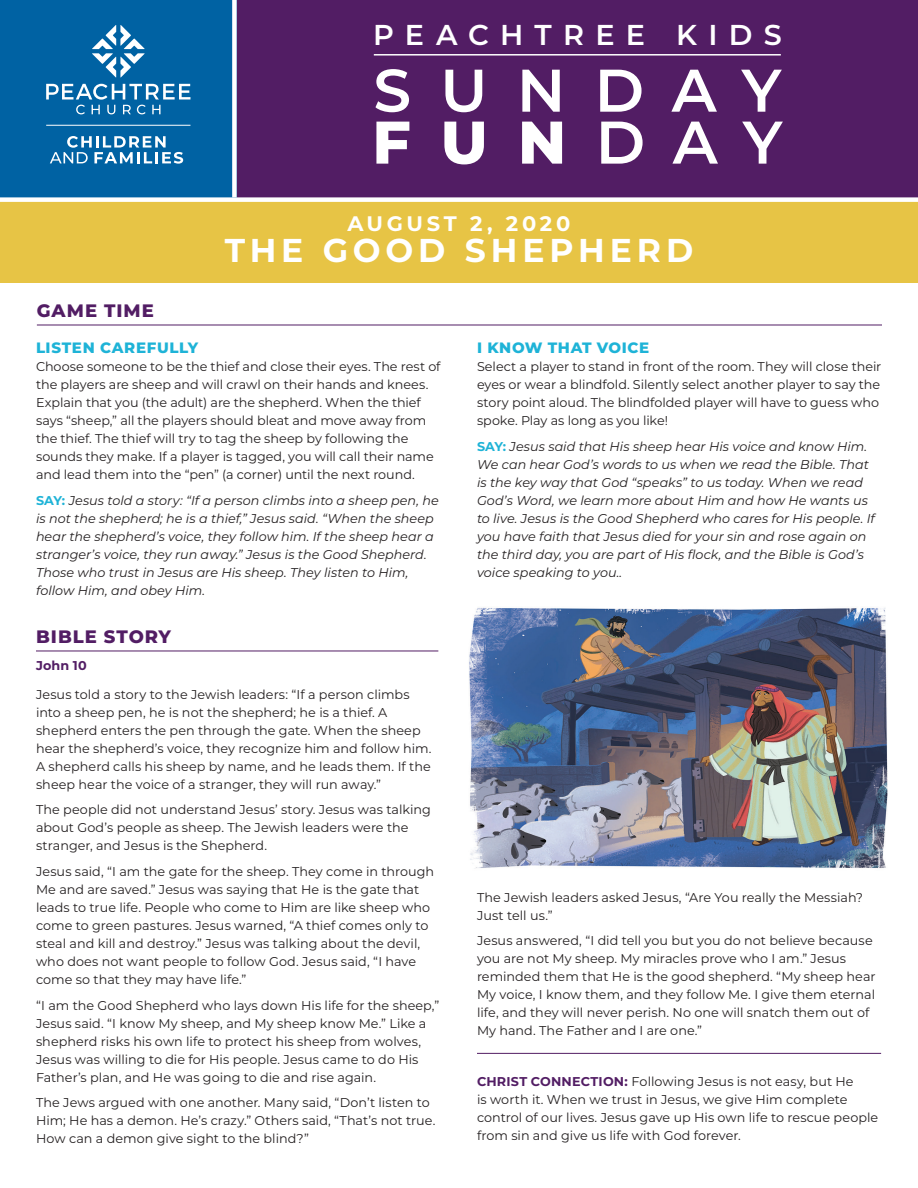
<style>
.page{position:relative;width:918px;height:1188px;background:#fff}
.page>*{position:absolute;margin:0;border:0;box-sizing:border-box;transform-origin:0 0}
.t1{font:600 60px/51.9px "Montserrat";letter-spacing:.485em;color:#fff}
.t2{font:700 33px "Montserrat";letter-spacing:.15em;color:#fff}
.t3{font:600 28.65px "Montserrat";letter-spacing:.39em;color:#fff}
.t4{font:700 21px "Montserrat";letter-spacing:.175em;color:#fff}
.t5{font:800 18px "Montserrat";letter-spacing:.055em;color:#521d64}
.t6{font:800 15px "Montserrat";letter-spacing:.045em;color:#1eb3d7}
.t7{font:12.75px/18px "Montserrat";color:#231f20}
.t8{font:italic 12.75px/18px "Montserrat";color:#231f20}
.t9{font:700 12.75px "Montserrat";letter-spacing:.01em;color:#521d64}
.s1{font-weight:800}
.s2{font-weight:700;font-style:normal;color:#1eb3d7}
.s3{font-weight:700;color:#521d64}
</style>
<div class="page">
<div style="left:0;top:200px;width:918px;height:83px;background:#e7c445"></div>
<div style="left:217px;top:0;width:701px;height:197px;background:#521d64"></div>
<div style="left:0;top:0;width:237px;height:197px;background:#0062a3"></div>
<svg style="left:92px;top:25px;width:53px;height:53px"></svg>
<svg style="left:46px;top:84px;width:144px;height:30px"></svg>
<hr style="left:46px;top:125px;width:144px;height:1px;background:#fff">
<svg style="left:50px;top:136px;width:133px;height:28px"></svg>
<hr style="left:37px;top:325px;width:845px;height:1px;background:#521d64">
<hr style="left:36px;top:651px;width:402px;height:1px;background:#521d64">
<div style="left:0;top:197px;width:918px;height:5px;background:#fff"></div>
<div style="left:232px;top:0;width:5px;height:197px;background:#fff"></div>
<hr style="left:374px;top:54px;width:407px;height:2px;background:#fff">
<img style="left:469px;top:607px;width:419px;height:262px">
<hr style="left:477px;top:1053px;width:404px;height:1px;background:#521d64">
<h3 class="t3" style="left:373px;top:15px;width:410px">PEACHTREE KIDS</h3>
<h1 class="t1" style="left:372px;top:62px;width:412px">SUNDAY<br><span class="s1">FUN</span>DAY</h1>
<h3 class="t5" style="left:37px;top:298px;width:118px">GAME TIME</h3>
<h3 class="t4" style="left:348px;top:208px;width:224px">AUGUST 2, 2020</h3>
<h2 class="t2" style="left:225px;top:227px;width:470px">THE GOOD SHEPHERD</h2>
<p class="t6" style="left:36px;top:337px;width:164px">LISTEN CAREFULLY</p>
<p class="t7" style="left:36px;top:357px;width:406px">Choose someone to be the thief and close their eyes. The rest of the players are sheep and will crawl on their hands and knees.<br>Explain that you (the adult) are the shepherd. When the thief says “sheep,” all the players should bleat and move away from the thief. The thief will try to tag the sheep by following the sounds they make. If a player is tagged, you will call their name and lead them into the “pen” (a corner) until the next round.</p>
<p class="t8" style="left:36px;top:491px;width:404px"><span class="s2">SAY:</span> Jesus told a story: “If a person climbs into a sheep pen, he is not the shepherd; he is a thief,” Jesus said. “When the sheep hear the shepherd’s voice, they follow him. If the sheep hear a stranger’s voice, they run away.” Jesus is the Good Shepherd.<br>Those who trust in Jesus are His sheep. They listen to Him, follow Him, and obey Him.</p>
<h3 class="t5" style="left:36px;top:624px;width:137px">BIBLE STORY</h3>
<p class="t9" style="left:36px;top:656px;width:52px">John 10</p>
<p class="t7" style="left:36px;top:685px;width:397px">Jesus told a story to the Jewish leaders: “If a person climbs into a sheep pen, he is not the shepherd; he is a thief. A shepherd enters the pen through the gate. When the sheep hear the shepherd’s voice, they recognize him and follow him.<br>A shepherd calls his sheep by name, and he leads them. If the sheep hear the voice of a stranger, they will run away.”</p>
<p class="t7" style="left:36px;top:801px;width:396px">The people did not understand Jesus’ story. Jesus was talking about God’s people as sheep. The Jewish leaders were the stranger, and Jesus is the Shepherd.</p>
<p class="t7" style="left:36px;top:862px;width:400px">Jesus said, “I am the gate for the sheep. They come in through Me and are saved.” Jesus was saying that He is the gate that leads to true life. People who come to Him are like sheep who come to green pastures. Jesus warned, “A thief comes only to steal and kill and destroy.” Jesus was talking about the devil, who does not want people to follow God. Jesus said, “I have come so that they may have life.”</p>
<p class="t7" style="left:36px;top:996px;width:405px">“I am the Good Shepherd who lays down His life for the sheep,” Jesus said. “I know My sheep, and My sheep know Me.” Like a shepherd risks his own life to protect his sheep from wolves, Jesus was willing to die for His people. Jesus came to do His Father’s plan, and He was going to die and rise again.</p>
<p class="t7" style="left:36px;top:1093px;width:401px">The Jews argued with one another. Many said, “Don’t listen to<br>Him; He has a demon. He’s crazy.” Others said, “That’s not true.<br>How can a demon give sight to the blind?”</p>
<p class="t6" style="left:477px;top:337px;width:174px">I KNOW THAT VOICE</p>
<p class="t7" style="left:477px;top:357px;width:406px">Select a player to stand in front of the room. They will close their eyes or wear a blindfold. Silently select another player to say the story point aloud. The blindfolded player will have to guess who spoke. Play as long as you like!</p>
<p class="t8" style="left:477px;top:437px;width:399px"><span class="s2">SAY:</span> Jesus said that His sheep hear His voice and know Him.<br>We can hear God’s words to us when we read the Bible. That is the key way that God “speaks” to us today. When we read God’s Word, we learn more about Him and how He wants us to live. Jesus is the Good Shepherd who cares for His people. If you have faith that Jesus died for your sin and rose again on the third day, you are part of His flock, and the Bible is God’s voice speaking to you..</p>
<p class="t7" style="left:477px;top:888px;width:388px">The Jewish leaders asked Jesus, “Are You really the Messiah?<br>Just tell us.”</p>
<p class="t7" style="left:477px;top:931px;width:400px">Jesus answered, “I did tell you but you do not believe because you are not My sheep. My miracles prove who I am.” Jesus reminded them that He is the good shepherd. “My sheep hear My voice, I know them, and they follow Me. I give them eternal life, and they will never perish. No one will snatch them out of My hand. The Father and I are one.”</p>
<p class="t7" style="left:477px;top:1072px;width:403px"><span class="s3">CHRIST CONNECTION:</span> Following Jesus is not easy, but He<br>is worth it. When we trust in Jesus, we give Him complete control of our lives. Jesus gave up His own life to rescue people from sin and give us life with God forever.</p>
</div>
